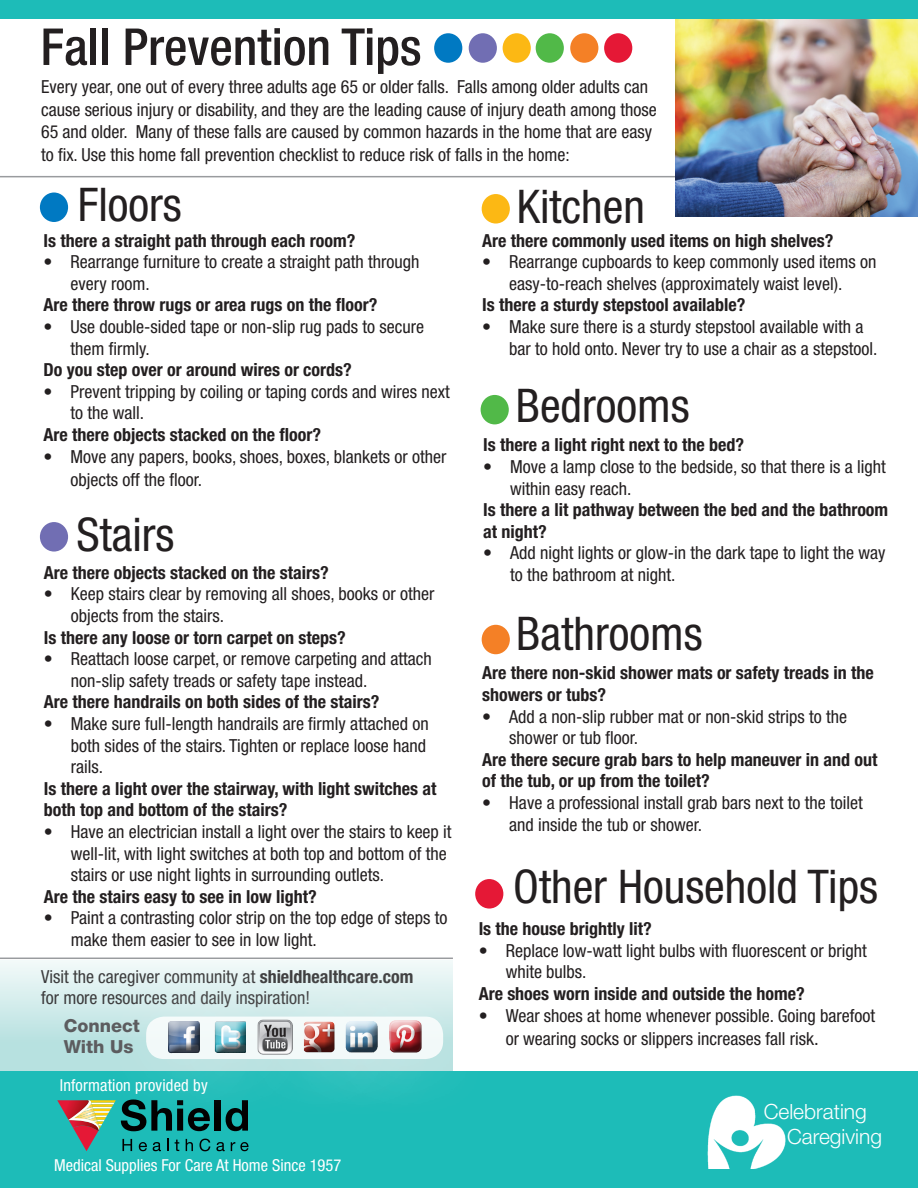
<style>
.page{position:relative;width:918px;height:1188px;background:#fff}
.page>*{position:absolute;margin:0;border:0;box-sizing:border-box;transform-origin:0 0}
.t1{font:500 condensed 51px "Helvetica Neue LT Std";color:#231f20}
.t2{font:condensed 46.5px "Helvetica Neue LT Std";color:#231f20}
.t3{font:300 21px/25.2px "Helvetica Neue LT Std";color:#fff}
.t4{font:condensed 18px/21.6px "Helvetica Neue LT Std";color:#231f20}
.t5{font:700 condensed 18px/21.6px "Helvetica Neue LT Std";color:#231f20}
.t6{font:condensed 18px/21px "Helvetica Neue LT Std";color:#3c3c3d}
.t7{font:800 18px/21.6px "Helvetica Neue LT Std";color:#5c5c5f}
.t8{font:condensed 16.5px "Helvetica Neue LT Std";color:#fff}
.s1{font-weight:700}
.s2{font-size:19.5px}
</style>
<div class="page">
<div style="left:0;top:960px;width:453px;height:110px;background:linear-gradient(to bottom,#eff8f8,#acdddb)"></div>
<div style="left:0;top:1071px;width:918px;height:117px;background:#1dbcb8"></div>
<div style="left:215px;top:1100px;width:6px;height:31px;background:#010000"></div>
<svg style="left:226px;top:1125px;width:22px;height:6px"></svg>
<svg style="left:216px;top:1142px;width:9px;height:9px"></svg>
<svg style="left:231px;top:1142px;width:18px;height:9px"></svg>
<svg style="left:57px;top:1100px;width:153px;height:51px"></svg>
<div style="left:0;top:0;width:918px;height:18px;background:#1dbcb8"></div>
<img style="left:675px;top:20px;width:243px;height:196px">
<div style="left:434px;top:33px;width:28px;height:30px;background:#0079c2;border-radius:50%"></div>
<div style="left:469px;top:33px;width:28px;height:30px;background:#716eb3;border-radius:50%"></div>
<div style="left:503px;top:33px;width:28px;height:30px;background:#fcb814;border-radius:50%"></div>
<div style="left:536px;top:33px;width:28px;height:30px;background:#51b948;border-radius:50%"></div>
<div style="left:570px;top:33px;width:28px;height:30px;background:#f48026;border-radius:50%"></div>
<div style="left:604px;top:33px;width:28px;height:30px;background:#e51836;border-radius:50%"></div>
<div style="left:40px;top:193px;width:28px;height:29px;background:#0079c2;border-radius:50%"></div>
<div style="left:40px;top:522px;width:28px;height:30px;background:#716eb3;border-radius:50%"></div>
<div style="left:482px;top:194px;width:28px;height:30px;background:#fcb814;border-radius:50%"></div>
<div style="left:481px;top:395px;width:28px;height:29px;background:#51b948;border-radius:50%"></div>
<div style="left:482px;top:625px;width:28px;height:29px;background:#f48026;border-radius:50%"></div>
<div style="left:475px;top:879px;width:28px;height:30px;background:#e51836;border-radius:50%"></div>
<hr style="left:0;top:176px;width:675px;height:1px;background:#999b9e">
<img style="left:707px;top:1095px;width:79px;height:74px">
<div style="left:96px;top:949px;width:176px;height:176px;background:#fff;opacity:.75"></div>
<div style="left:143px;top:949px;width:175px;height:176px;background:#fff;opacity:.75"></div>
<div style="left:213px;top:1018px;width:35px;height:31px;background:#fff;opacity:.75"></div>
<div style="left:213px;top:1022px;width:35px;height:33px;background:#231f20;opacity:.75"></div>
<div style="left:231px;top:949px;width:176px;height:175px;background:#fff;opacity:.75"></div>
<div style="left:297px;top:1019px;width:39px;height:37px;background:#fff;opacity:.75"></div>
<div style="left:297px;top:1022px;width:39px;height:35px;background:#231f20;opacity:.75"></div>
<div style="left:317px;top:948px;width:177px;height:177px;background:#fff;opacity:.75"></div>
<div style="left:384px;top:1019px;width:41px;height:32px;background:#f5fbfa"></div>
<div style="left:384px;top:1020px;width:41px;height:35px;background:#231f20;opacity:.75"></div>
<img style="left:258px;top:1020px;width:34px;height:34px">
<hr style="left:0;top:958px;width:453px;height:1px;background:#999b9e">
<h1 class="t1" style="left:40px;top:16px;width:383px">Fall Prevention Tips</h1>
<p class="t4" style="left:41px;top:76px;width:617px;line-height:22.5px">Every year, one out of every three adults age 65 or older falls. Falls among older adults can cause serious injury or disability, and they are the leading cause of injury death among those 65 and older. Many of these falls are caused by common hazards in the home that are easy to fix. Use this home fall prevention checklist to reduce risk of falls in the home:</p>
<h2 class="t2" style="left:78px;top:178px;width:106px">Floors</h2>
<p class="t5" style="left:44px;top:229px;width:313px">Is there a straight path through each room?</p>
<p class="t4" style="left:70px;top:251px;width:351px;text-indent:-27px">• Rearrange furniture to create a straight path through every room.</p>
<p class="t5" style="left:44px;top:294px;width:335px">Are there throw rugs or area rugs on the floor?</p>
<p class="t4" style="left:70px;top:316px;width:355px;text-indent:-27px">• Use double-sided tape or non-slip rug pads to secure them firmly.</p>
<p class="t5" style="left:44px;top:359px;width:310px">Do you step over or around wires or cords?</p>
<p class="t4" style="left:70px;top:381px;width:381px;text-indent:-27px">• Prevent tripping by coiling or taping cords and wires next to the wall.</p>
<p class="t5" style="left:44px;top:424px;width:279px">Are there objects stacked on the floor?</p>
<p class="t4" style="left:70px;top:444px;width:377px;line-height:23.4px;text-indent:-27px">• Move any papers, books, shoes, boxes, blankets or other objects off the floor.</p>
<h2 class="t2" style="left:76px;top:507px;width:100px">Stairs</h2>
<p class="t5" style="left:44px;top:561px;width:287px">Are there objects stacked on the stairs?</p>
<p class="t4" style="left:71px;top:583px;width:365px;text-indent:-27px">• Keep stairs clear by removing all shoes, books or other objects from the stairs.</p>
<p class="t5" style="left:44px;top:626px;width:304px">Is there any loose or torn carpet on steps?</p>
<p class="t4" style="left:71px;top:648px;width:363px;text-indent:-27px">• Reattach loose carpet, or remove carpeting and attach non-slip safety treads or safety tape instead.</p>
<p class="t5" style="left:44px;top:691px;width:337px">Are there handrails on both sides of the stairs?</p>
<p class="t4" style="left:71px;top:713px;width:359px;text-indent:-27px">• Make sure full-length handrails are firmly attached on both sides of the stairs. Tighten or replace loose hand rails.</p>
<p class="t5" style="left:44px;top:777px;width:394px">Is there a light over the stairway, with light switches at both top and bottom of the stairs?</p>
<p class="t4" style="left:71px;top:821px;width:382px;text-indent:-27px">• Have an electrician install a light over the stairs to keep it well-lit, with light switches at both top and bottom of the stairs or use night lights in surrounding outlets.</p>
<p class="t5" style="left:44px;top:885px;width:275px">Are the stairs easy to see in low light?</p>
<p class="t4" style="left:71px;top:907px;width:378px;text-indent:-27px">• Paint a contrasting color strip on the top edge of steps to make them easier to see in low light.</p>
<p class="t6" style="left:41px;top:966px;width:374px">Visit the caregiver community at <span class="s1">shieldhealthcare.com </span>for more resources and daily inspiration!</p>
<p class="t7" style="left:64px;top:1015px;width:78px">Connect<br>With Us</p>
<p class="t8" style="left:60px;top:1076px;width:149px">Information provided by</p>
<p class="t8" style="left:54px;top:1156px;width:289px">Medical Supplies For Care At Home Since 1957</p>
<h2 class="t2" style="left:517px;top:180px;width:130px">Kitchen</h2>
<p class="t5" style="left:482px;top:229px;width:353px">Are there commonly used items on high shelves?</p>
<p class="t4" style="left:482px;top:251px;width:396px;text-align:center">• Rearrange cupboards to keep commonly used items on easy-to-reach shelves (approximately waist level).</p>
<p class="t5" style="left:482px;top:294px;width:265px">Is there a sturdy stepstool available?</p>
<p class="t4" style="left:509px;top:316px;width:370px;text-indent:-27px">• Make sure there is a sturdy stepstool available with a bar to hold onto. Never try to use a chair as a stepstool.</p>
<h2 class="t2" style="left:516px;top:378px;width:175px">Bedrooms</h2>
<p class="t5" style="left:483px;top:434px;width:262px">Is there a light right next to the bed?</p>
<p class="t4" style="left:510px;top:456px;width:377px;text-indent:-27px">• Move a lamp close to the bedside, so that there is a light within easy reach.</p>
<p class="t5" style="left:483px;top:499px;width:406px">Is there a lit pathway between the bed and the bathroom at night?</p>
<p class="t4" style="left:510px;top:542px;width:377px;text-indent:-27px">• Add night lights or glow-in the dark tape to light the way to the bathroom at night.</p>
<h2 class="t2" style="left:516px;top:606px;width:188px">Bathrooms</h2>
<p class="t5" style="left:482px;top:662px;width:393px">Are there non-skid shower mats or safety treads in the showers or tubs?</p>
<p class="t4" style="left:509px;top:705px;width:339px;text-indent:-27px">• Add a non-slip rubber mat or non-skid strips to the shower or tub floor.</p>
<p class="t5" style="left:482px;top:748px;width:397px">Are there secure grab bars to help maneuver in and out of the tub, or up from the toilet?</p>
<p class="t4" style="left:509px;top:792px;width:355px;text-indent:-27px">• Have a professional install grab bars next to the toilet and inside the tub or shower.</p>
<h2 class="t2" style="left:513px;top:859px;width:366px">Other Household Tips</h2>
<p class="t5" style="left:479px;top:918px;width:175px">Is the house brightly lit?</p>
<p class="t4" style="left:506px;top:939px;width:363px;text-indent:-27px">• Replace low-watt light bulbs with fluorescent or bright white bulbs.</p>
<p class="t5" style="left:479px;top:983px;width:328px">Are shoes worn inside and outside the home?</p>
<p class="t4" style="left:506px;top:1003px;width:371px;line-height:23.4px;text-indent:-27px">• Wear shoes at home whenever possible. Going barefoot or wearing socks or slippers increases fall risk<span class="s2">.</span></p>
<p class="t3" style="left:787px;top:1098px;width:96px;text-indent:-23px">Celebrating<br>Caregiving</p>
</div>
